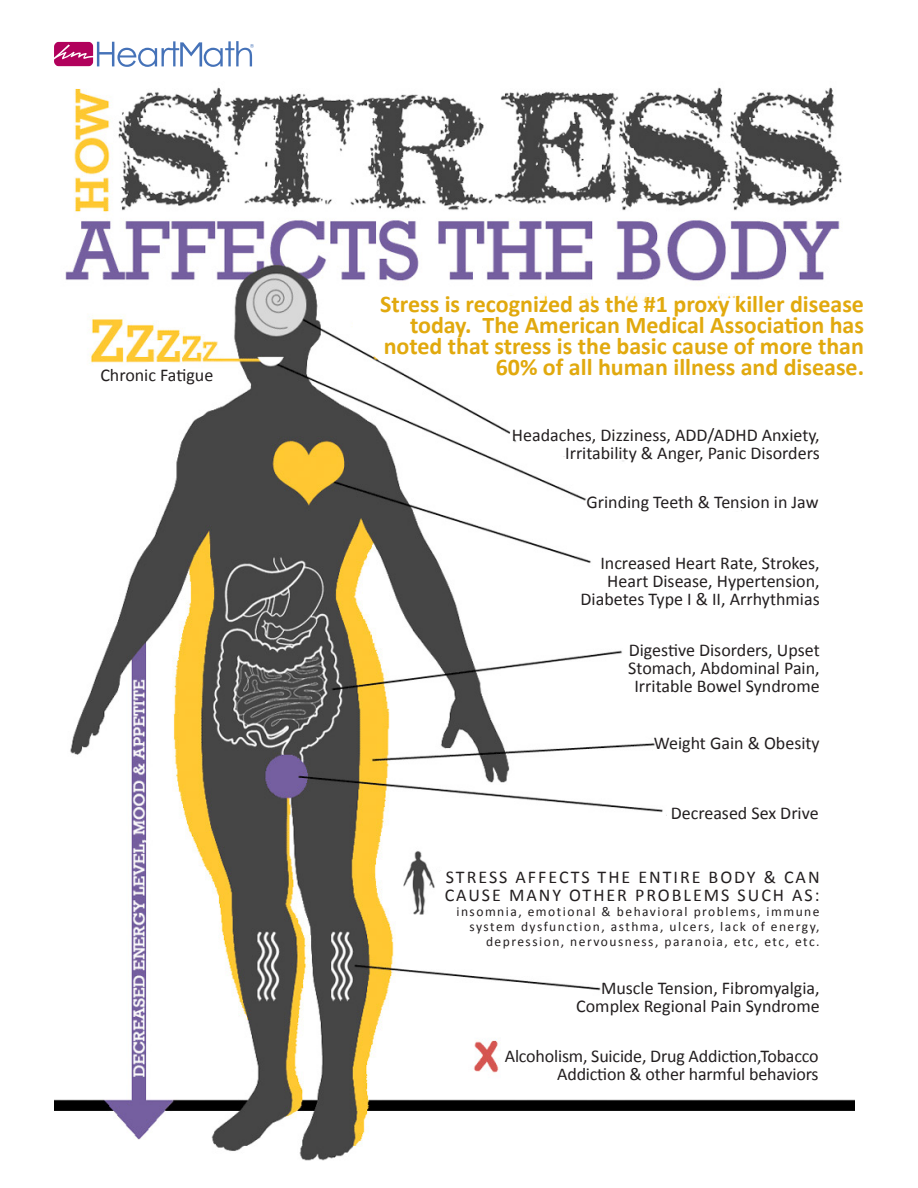
<style>
.page{position:relative;width:918px;height:1188px;background:#fff}
.page>*{position:absolute;margin:0;border:0;box-sizing:border-box;transform-origin:0 0}
.t1{font:700 24px/21px "Calibri";color:#e1a90e;text-align:right}
.t2{font:18px "Calibri";color:#231f20}
.t3{font:18px "Calibri";letter-spacing:.11em;color:#231f20}
.t4{font:13.5px "Calibri";letter-spacing:.11em;color:#231f20}
</style>
<div class="page">
<img style="left:54px;top:87px;width:800px;height:1074px">
<svg style="left:54px;top:41px;width:200px;height:26px"></svg>
<div style="left:353px;top:318px;width:13px;height:25px;background:#fff"></div>
<p class="t2" style="left:100px;top:363px;width:114px">Chronic Fatigue</p>
<p class="t1" style="left:380px;top:293px;width:485px">Stress is recognized as the #1 proxy killer disease today. The American Medical Association has noted that stress is the basic cause of more than 60% of all human illness and disease.</p>
<p class="t2" style="left:512px;top:423px;width:309px">Headaches, Dizziness, ADD/ADHD Anxiety,</p>
<p class="t2" style="left:565px;top:441px;width:256px">Irritability &amp; Anger, Panic Disorders</p>
<p class="t2" style="left:586px;top:491px;width:234px">Grinding Teeth &amp; Tension in Jaw</p>
<p class="t2" style="left:600px;top:551px;width:221px">Increased Heart Rate, Strokes,</p>
<p class="t2" style="left:607px;top:569px;width:214px">Heart Disease, Hypertension,</p>
<p class="t2" style="left:581px;top:587px;width:241px">Diabetes Type I &amp; II, Arrhythmias</p>
<p class="t2" style="left:629px;top:638px;width:192px">Digestive Disorders, Upset</p>
<p class="t2" style="left:628px;top:656px;width:193px">Stomach, Abdominal Pain,</p>
<p class="t2" style="left:634px;top:674px;width:187px">Irritable Bowel Syndrome</p>
<p class="t2" style="left:654px;top:732px;width:167px">Weight Gain &amp; Obesity</p>
<p class="t2" style="left:671px;top:802px;width:149px">Decreased Sex Drive</p>
<p class="t3" style="left:446px;top:866px;width:375px">STRESS AFFECTS THE ENTIRE BODY &amp; CAN</p>
<p class="t3" style="left:445px;top:884px;width:376px">CAUSE MANY OTHER PROBLEMS SUCH AS:</p>
<p class="t4" style="left:456px;top:903px;width:365px">insomnia, emotional &amp; behavioral problems, immune</p>
<p class="t4" style="left:470px;top:918px;width:352px">system dysfunction, asthma, ulcers, lack of energy,</p>
<p class="t4" style="left:486px;top:933px;width:335px">depression, nervousness, paranoia, etc, etc, etc.</p>
<p class="t2" style="left:601px;top:977px;width:220px">Muscle Tension, Fibromyalgia,</p>
<p class="t2" style="left:576px;top:995px;width:245px">Complex Regional Pain Syndrome</p>
<p class="t2" style="left:505px;top:1045px;width:315px">Alcoholism, Suicide, Drug Addiction,Tobacco</p>
<p class="t2" style="left:557px;top:1063px;width:263px">Addiction &amp; other harmful behaviors</p>
</div>
